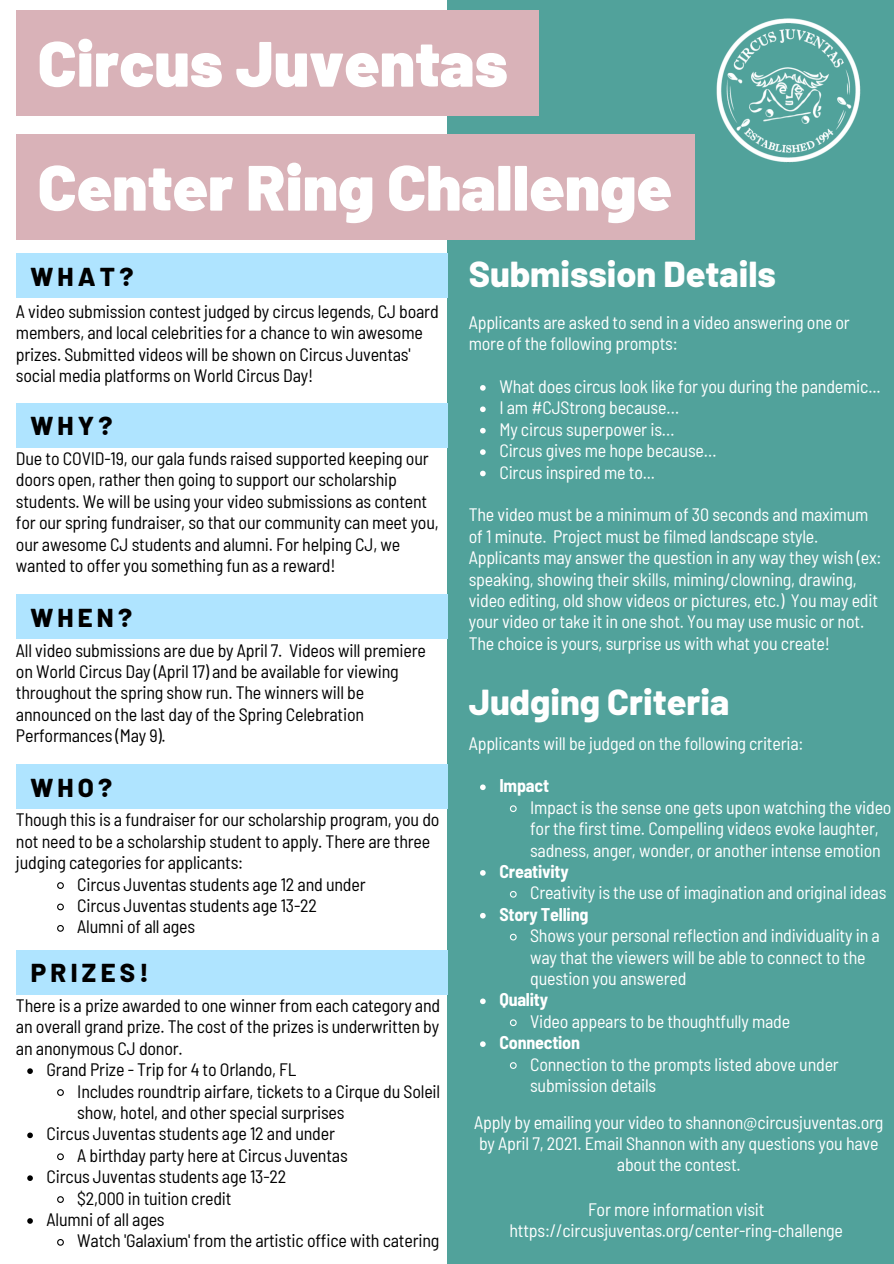
<style>
.page{position:relative;width:894px;height:1264px;background:#fff}
.page>*{position:absolute;margin:0;border:0;box-sizing:border-box;transform-origin:0 0}
.t1{font:900 63.9px "Barlow";color:#fff}
.t2{font:800 36px "Barlow";color:#fff}
.t3{font:800 25.8px "Barlow";letter-spacing:.165em;color:#000}
.t4{font:semi-condensed 18px/21.5px "Barlow";letter-spacing:-.01em;color:#000}
.t5{font:semi-condensed 18px/21.5px "Barlow";letter-spacing:-.01em;color:#fff}
.t6{font:700 semi-condensed 18px "Barlow";letter-spacing:-.01em;color:#fff}
</style>
<div class="page">
<div style="left:447px;top:0;width:446px;height:1263px;background:#51a29b"></div>
<div style="left:16px;top:10px;width:522px;height:106px;background:#d9b2b8"></div>
<div style="left:16px;top:134px;width:678px;height:105px;background:#d9b2b8"></div>
<div style="left:16px;top:253px;width:431px;height:45px;background:#afe4ff"></div>
<img style="left:716px;top:18px;width:145px;height:145px">
<div style="left:16px;top:594px;width:431px;height:45px;background:#afe4ff"></div>
<div style="left:16px;top:764px;width:431px;height:44px;background:#afe4ff"></div>
<svg style="left:57px;top:882px;width:7px;height:7px"></svg>
<svg style="left:57px;top:903px;width:7px;height:8px"></svg>
<svg style="left:57px;top:925px;width:7px;height:7px"></svg>
<div style="left:16px;top:949px;width:431px;height:45px;background:#afe4ff"></div>
<div style="left:16px;top:403px;width:431px;height:44px;background:#afe4ff"></div>
<svg style="left:480px;top:385px;width:5px;height:6px"></svg>
<svg style="left:480px;top:406px;width:5px;height:6px"></svg>
<svg style="left:480px;top:428px;width:5px;height:5px"></svg>
<svg style="left:480px;top:449px;width:5px;height:6px"></svg>
<svg style="left:480px;top:470px;width:5px;height:6px"></svg>
<svg style="left:27px;top:1068px;width:6px;height:5px"></svg>
<svg style="left:57px;top:1089px;width:7px;height:7px"></svg>
<svg style="left:27px;top:1132px;width:6px;height:6px"></svg>
<svg style="left:57px;top:1153px;width:7px;height:7px"></svg>
<svg style="left:27px;top:1175px;width:6px;height:5px"></svg>
<svg style="left:57px;top:1196px;width:7px;height:7px"></svg>
<svg style="left:27px;top:1218px;width:6px;height:5px"></svg>
<svg style="left:57px;top:1239px;width:7px;height:7px"></svg>
<svg style="left:480px;top:784px;width:5px;height:6px"></svg>
<svg style="left:509px;top:805px;width:8px;height:7px"></svg>
<svg style="left:480px;top:870px;width:5px;height:5px"></svg>
<svg style="left:509px;top:891px;width:8px;height:7px"></svg>
<svg style="left:480px;top:912px;width:5px;height:6px"></svg>
<svg style="left:510px;top:933px;width:7px;height:8px"></svg>
<svg style="left:480px;top:998px;width:5px;height:6px"></svg>
<svg style="left:509px;top:1019px;width:8px;height:7px"></svg>
<svg style="left:480px;top:1041px;width:5px;height:5px"></svg>
<svg style="left:509px;top:1062px;width:8px;height:7px"></svg>
<p class="t1" style="left:38px;top:23px;width:471px">Circus Juventas</p>
<p class="t1" style="left:38px;top:147px;width:635px">Center Ring Challenge</p>
<p class="t3" style="left:31px;top:260px;width:104px">WHAT?</p>
<p class="t2" style="left:468px;top:251px;width:308px">Submission Details</p>
<p class="t4" style="left:16px;top:300px;width:424px">A video submission contest judged by circus legends, CJ board members, and local celebrities for a chance to win awesome prizes. Submitted videos will be shown on Circus Juventas' social media platforms on World Circus Day!</p>
<p class="t5" style="left:468px;top:311px;width:382px">Applicants are asked to send in a video answering one or more of the following prompts:</p>
<p class="t5" style="left:499px;top:375px;width:382px">What does circus look like for you during the pandemic...</p>
<p class="t5" style="left:499px;top:396px;width:181px">I am #CJStrong because…</p>
<p class="t5" style="left:499px;top:418px;width:177px">My circus superpower is…</p>
<p class="t5" style="left:499px;top:439px;width:218px">Circus gives me hope because…</p>
<p class="t5" style="left:499px;top:460px;width:157px">Circus inspired me to...</p>
<p class="t3" style="left:31px;top:409px;width:83px">WHY?</p>
<p class="t4" style="left:16px;top:447px;width:424px">Due to COVID-19, our gala funds raised supported keeping our doors open, rather then going to support our scholarship students. We will be using your video submissions as content for our spring fundraiser, so that our community can meet you, our awesome CJ students and alumni. For helping CJ, we wanted to offer you something fun as a reward!</p>
<p class="t5" style="left:468px;top:503px;width:414px">The video must be a minimum of 30 seconds and maximum of 1 minute. Project must be filmed landscape style.<br>Applicants may answer the question in any way they wish (ex: speaking, showing their skills, miming/clowning, drawing, video editing, old show videos or pictures, etc.) You may edit your video or take it in one shot. You may use music or not.<br>The choice is yours, surprise us with what you create!</p>
<p class="t3" style="left:31px;top:601px;width:103px">WHEN?</p>
<p class="t4" style="left:16px;top:638px;width:411px">All video submissions are due by April 7. Videos will premiere on World Circus Day (April 17) and be available for viewing throughout the spring show run. The winners will be announced on the last day of the Spring Celebration Performances (May 9).</p>
<p class="t3" style="left:31px;top:771px;width:83px">WHO?</p>
<p class="t2" style="left:468px;top:678px;width:262px">Judging Criteria</p>
<p class="t5" style="left:468px;top:731px;width:336px">Applicants will be judged on the following criteria:</p>
<p class="t6" style="left:499px;top:774px;width:51px">Impact</p>
<p class="t5" style="left:530px;top:795px;width:363px">Impact is the sense one gets upon watching the video for the first time. Compelling videos evoke laughter, sadness, anger, wonder, or another intense emotion</p>
<p class="t6" style="left:499px;top:860px;width:71px">Creativity</p>
<p class="t5" style="left:530px;top:881px;width:358px">Creativity is the use of imagination and original ideas</p>
<p class="t6" style="left:499px;top:902px;width:90px">Story Telling</p>
<p class="t5" style="left:530px;top:924px;width:351px">Shows your personal reflection and individuality in a way that the viewers will be able to connect to the question you answered</p>
<p class="t6" style="left:499px;top:988px;width:50px">Quality</p>
<p class="t5" style="left:530px;top:1009px;width:261px">Video appears to be thoughtfully made</p>
<p class="t6" style="left:499px;top:1031px;width:82px">Connection</p>
<p class="t5" style="left:530px;top:1052px;width:310px">Connection to the prompts listed above under submission details</p>
<p class="t4" style="left:16px;top:808px;width:425px">Though this is a fundraiser for our scholarship program, you do not need to be a scholarship student to apply. There are three judging categories for applicants:</p>
<p class="t4" style="left:77px;top:872px;width:290px">Circus Juventas students age 12 and under</p>
<p class="t4" style="left:77px;top:894px;width:241px">Circus Juventas students age 13-22</p>
<p class="t4" style="left:77px;top:915px;width:119px">Alumni of all ages</p>
<p class="t3" style="left:31px;top:956px;width:119px">PRIZES!</p>
<p class="t4" style="left:16px;top:994px;width:425px;text-align:justify">There is a prize awarded to one winner from each category and an overall grand prize. The cost of the prizes is underwritten by an anonymous CJ donor.</p>
<p class="t4" style="left:47px;top:1058px;width:251px">Grand Prize - Trip for 4 to Orlando, FL</p>
<p class="t4" style="left:77px;top:1079px;width:364px">Includes roundtrip airfare, tickets to a Cirque du Soleil show, hotel, and other special surprises</p>
<p class="t4" style="left:47px;top:1122px;width:290px">Circus Juventas students age 12 and under</p>
<p class="t4" style="left:77px;top:1143px;width:272px">A birthday party here at Circus Juventas</p>
<p class="t4" style="left:47px;top:1165px;width:241px">Circus Juventas students age 13-22</p>
<p class="t4" style="left:77px;top:1186px;width:156px">$2,000 in tuition credit</p>
<p class="t4" style="left:47px;top:1208px;width:119px">Alumni of all ages</p>
<p class="t4" style="left:77px;top:1229px;width:363px">Watch 'Galaxium' from the artistic office with catering</p>
<p class="t5" style="left:474px;top:1110px;width:410px;text-align:center">Apply by emailing your video to shannon@circusjuventas.org by April 7, 2021. Email Shannon with any questions you have about the contest.</p>
<p class="t5" style="left:509px;top:1197px;width:335px;text-align:center">For more information visit https://circusjuventas.org/center-ring-challenge</p>
</div>
